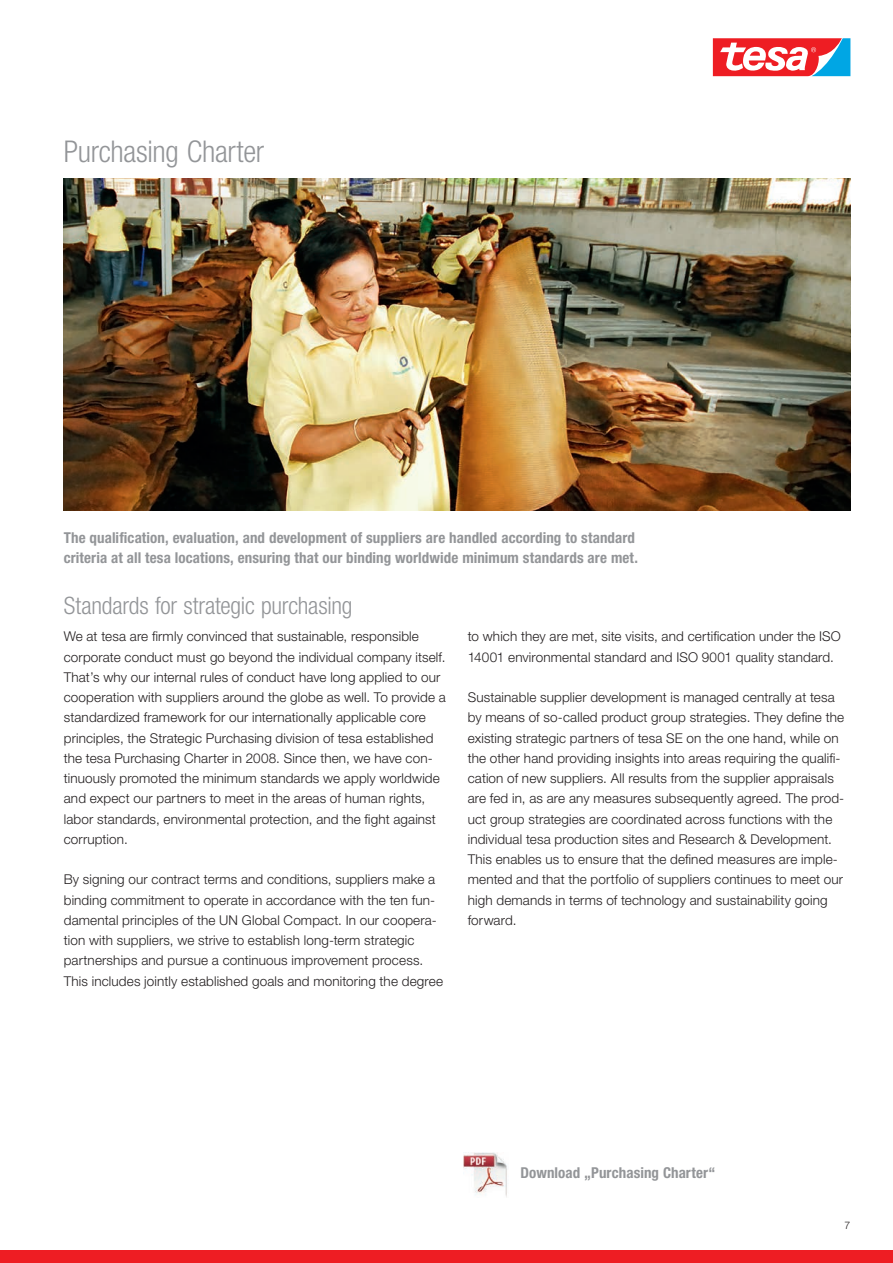
<style>
.page{position:relative;width:893px;height:1263px;background:#fff}
.page>*{position:absolute;margin:0;border:0;box-sizing:border-box;transform-origin:0 0}
.t1{font:300 condensed 30px "Helvetica Neue";letter-spacing:-.01em;color:#939598}
.t2{font:300 condensed 24px "Helvetica Neue";letter-spacing:-.01em;color:#939598}
.t3{font:700 condensed 15px/19.5px "Helvetica Neue";letter-spacing:.005em;color:#939598}
.t4{font:300 13.5px/20.2px "Helvetica Neue";letter-spacing:.01em;color:#231f20}
.t5{font:300 10.5px "Helvetica Neue";color:#231f20}
</style>
<div class="page">
<div style="left:0;top:1250px;width:893px;height:13px;background:#ee1d23"></div>
<svg style="left:713px;top:38px;width:137px;height:38px"></svg>
<img style="left:64px;top:179px;width:786px;height:331px">
<img style="left:463px;top:1152px;width:44px;height:45px">
<h1 class="t1" style="left:64px;top:134px;width:202px">Purchasing Charter</h1>
<p class="t3" style="left:64px;top:528px;width:576px">The qualification, evaluation, and development of suppliers are handled according to standard criteria at all tesa locations, ensuring that our binding worldwide minimum standards are met.</p>
<h2 class="t2" style="left:64px;top:592px;width:290px">Standards for strategic purchasing</h2>
<p class="t4" style="left:64px;top:626px;width:384px">We at tesa are firmly convinced that sustainable, responsible corporate conduct must go beyond the individual company itself.<br>That’s why our internal rules of conduct have long applied to our cooperation with suppliers around the globe as well. To provide a standardized framework for our internationally applicable core principles, the Strategic Purchasing division of tesa established the tesa Purchasing Charter in 2008. Since then, we have con&shy;tinuously promoted the minimum standards we apply worldwide and expect our partners to meet in the areas of human rights, labor standards, environmental protection, and the fight against corruption.</p>
<p class="t4" style="left:64px;top:869px;width:381px">By signing our contract terms and conditions, suppliers make a binding commitment to operate in accordance with the ten fun&shy;damental principles of the UN Global Compact. In our coopera&shy;tion with suppliers, we strive to establish long-term strategic partnerships and pursue a continuous improvement process.<br>This includes jointly established goals and monitoring the degree</p>
<p class="t4" style="left:468px;top:626px;width:375px">to which they are met, site visits, and certification under the ISO<br>14001 environmental standard and ISO 9001 quality standard.</p>
<p class="t4" style="left:468px;top:687px;width:378px">Sustainable supplier development is managed centrally at tesa by means of so-called product group strategies. They define the existing strategic partners of tesa SE on the one hand, while on the other hand providing insights into areas requiring the qualifi&shy;cation of new suppliers. All results from the supplier appraisals are fed in, as are any measures subsequently agreed. The prod&shy;uct group strategies are coordinated across functions with the individual tesa production sites and Research &amp; Development.<br>This enables us to ensure that the defined measures are imple&shy;mented and that the portfolio of suppliers continues to meet our high demands in terms of technology and sustainability going forward.</p>
<p class="t3" style="left:521px;top:1163px;width:196px">Download „Purchasing Charter“</p>
<p class="t5" style="left:845px;top:1218px;width:7px">7</p>
</div>
